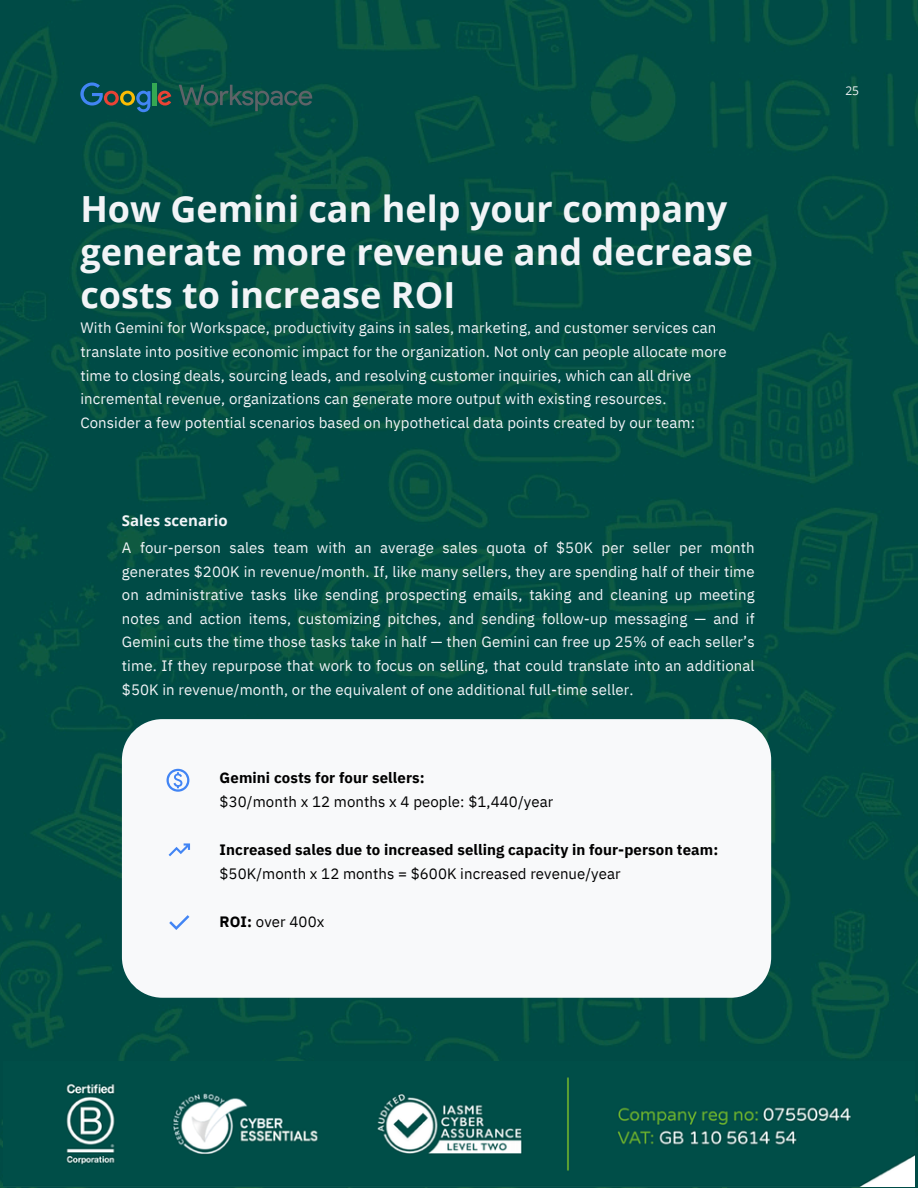
<style>
.page{position:relative;width:918px;height:1188px;background:#fff}
.page>*{position:absolute;margin:0;border:0;box-sizing:border-box;transform-origin:0 0}
.t1{font:700 36px/42.8px "Open Sans";color:#f2f4f7}
.t2{font:15px/23.7px "IBM Plex Sans";letter-spacing:.005em;color:#f2f4f7}
.t3{font:700 15px/23.7px "IBM Plex Sans";letter-spacing:.005em;color:#000}
.t4{font:15px/23.7px "IBM Plex Sans";letter-spacing:.005em;color:#000}
.t5{font:700 15px "Open Sans";color:#f2f4f7}
.t6{font:12px "Open Sans";color:#f2f4f7}
.s1{font-weight:700}
.s2{font-weight:400}
</style>
<div class="page">
<img style="left:0;top:0;width:918px;height:1188px">
<div style="left:122px;top:719px;width:649px;height:279px;background:#f8f9fa;border-radius:40px"></div>
<svg style="left:169px;top:843px;width:21px;height:13px"></svg>
<svg style="left:167px;top:769px;width:22px;height:23px"></svg>
<svg style="left:169px;top:915px;width:20px;height:15px"></svg>
<svg style="left:179px;top:85px;width:133px;height:26px;background:#1b544d"></svg>
<svg style="left:80px;top:83px;width:70px;height:29px;background:#265b60"></svg>
<hr style="left:153px;top:83px;width:3px;height:22px;background:#34a853">
<svg style="left:158px;top:91px;width:13px;height:15px"></svg>
<img style="left:4px;top:1062px;width:911px;height:125px">
<p class="t1" style="left:80px;top:187px;width:674px">How Gemini can help your company generate more revenue and decrease costs to increase ROI</p>
<p class="t2" style="left:80px;top:316px;width:648px">With Gemini for Workspace, productivity gains in sales, marketing, and customer services can translate into positive economic impact for the organization. Not only can people allocate more time to closing deals, sourcing leads, and resolving customer inquiries, which can all drive incremental revenue, organizations can generate more output with existing resources.<br>Consider a few potential scenarios based on hypothetical data points created by our team:</p>
<p class="t5" style="left:122px;top:510px;width:107px">Sales scenario</p>
<p class="t2" style="left:122px;top:535px;width:634px;text-align:justify">A four-person sales team with an average sales quota of $50K per seller per month generates $200K in revenue/month. If, like many sellers, they are spending half of their time on administrative tasks like sending prospecting emails, taking and cleaning up meeting notes and action items, customizing pitches, and sending follow-up messaging — and if Gemini cuts the time those tasks take in half — then Gemini can free up 25% of each seller’s time. If they repurpose that work to focus on selling, that could translate into an additional $50K in revenue/month, or the equivalent of one additional full-time seller.</p>
<h1 class="t4" style="left:220px;top:766px;width:335px"><span class="s1">Gemini costs for four sellers:<br></span>$30/month x 12 months x 4 people: $1,440/year</h1>
<p class="t3" style="left:220px;top:838px;width:500px">Increased sales due to increased selling capacity in four-person team: <span class="s2">$50K/month x 12 months = $600K increased revenue/year</span></p>
<p class="t4" style="left:220px;top:910px;width:106px"><span class="s1">ROI:</span> over 400x</p>
<p class="t6" style="left:845px;top:82px;width:15px">25</p>
</div>
